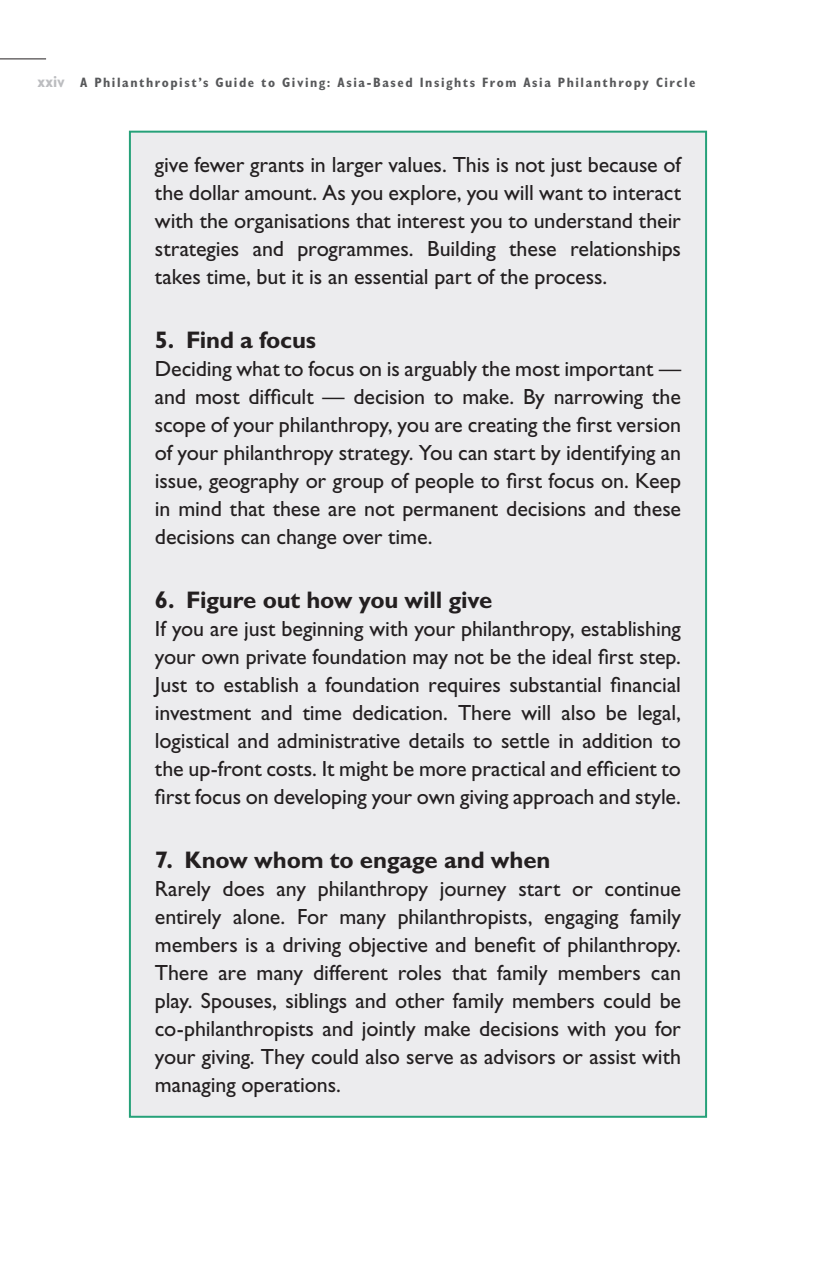
<style>
.page{position:relative;width:836px;height:1268px;background:#fff}
.page>*{position:absolute;margin:0;border:0;box-sizing:border-box;transform-origin:0 0}
.S2{font:700 24px "Gill Sans Std";letter-spacing:-.01em;color:#231f20}
.TXF{font:22px/28px "Gill Sans Std";letter-spacing:-.005em;color:#231f20;text-align:justify}
.t1{font:700 condensed 13.6px "Gill Sans Std";letter-spacing:.115em;color:#57585a}
.s1{font-size:16px;color:#bcbdc0}
</style>
<div class="page">
<hr style="left:0;top:59px;width:46px;height:1px;background:#231f20">
<div style="left:130px;top:132px;width:576px;height:985px;background:#ececee"></div>
<p class="t1" style="left:37px;top:74px;width:659px"><span class="s1">xxiv</span> A Philanthropist’s Guide to Giving: Asia-Based Insights From Asia Philanthropy Circle</p>
<p class="TXF" style="left:155px;top:150px;width:527px">give fewer grants in larger values. This is not just because of the dollar amount. As you explore, you will want to interact with the organisations that interest you to understand their strategies and programmes. Building these relationships takes time, but it is an essential part of the process.</p>
<p class="S2" style="left:155px;top:325px;width:163px">5. Find a focus</p>
<p class="TXF" style="left:155px;top:354px;width:528px">Deciding what to focus on is arguably the most important — and most difficult — decision to make. By narrowing the scope of your philanthropy, you are creating the first version of your philanthropy strategy. You can start by identifying an issue, geography or group of people to first focus on. Keep in mind that these are not permanent decisions and these decisions can change over time.</p>
<p class="S2" style="left:155px;top:585px;width:339px">6. Figure out how you will give</p>
<p class="TXF" style="left:155px;top:614px;width:528px">If you are just beginning with your philanthropy, establishing your own private foundation may not be the ideal first step.<br>Just to establish a foundation requires substantial financial investment and time dedication. There will also be legal, logistical and administrative details to settle in addition to the up-front costs. It might be more practical and efficient to first focus on developing your own giving approach and style.</p>
<p class="S2" style="left:155px;top:845px;width:397px">7. Know whom to engage and when</p>
<p class="TXF" style="left:155px;top:874px;width:528px">Rarely does any philanthropy journey start or continue entirely alone. For many philanthropists, engaging family members is a driving objective and benefit of philanthropy.<br>There are many different roles that family members can play. Spouses, siblings and other family members could be co-philanthropists and jointly make decisions with you for your giving. They could also serve as advisors or assist with managing operations.</p>
</div>
